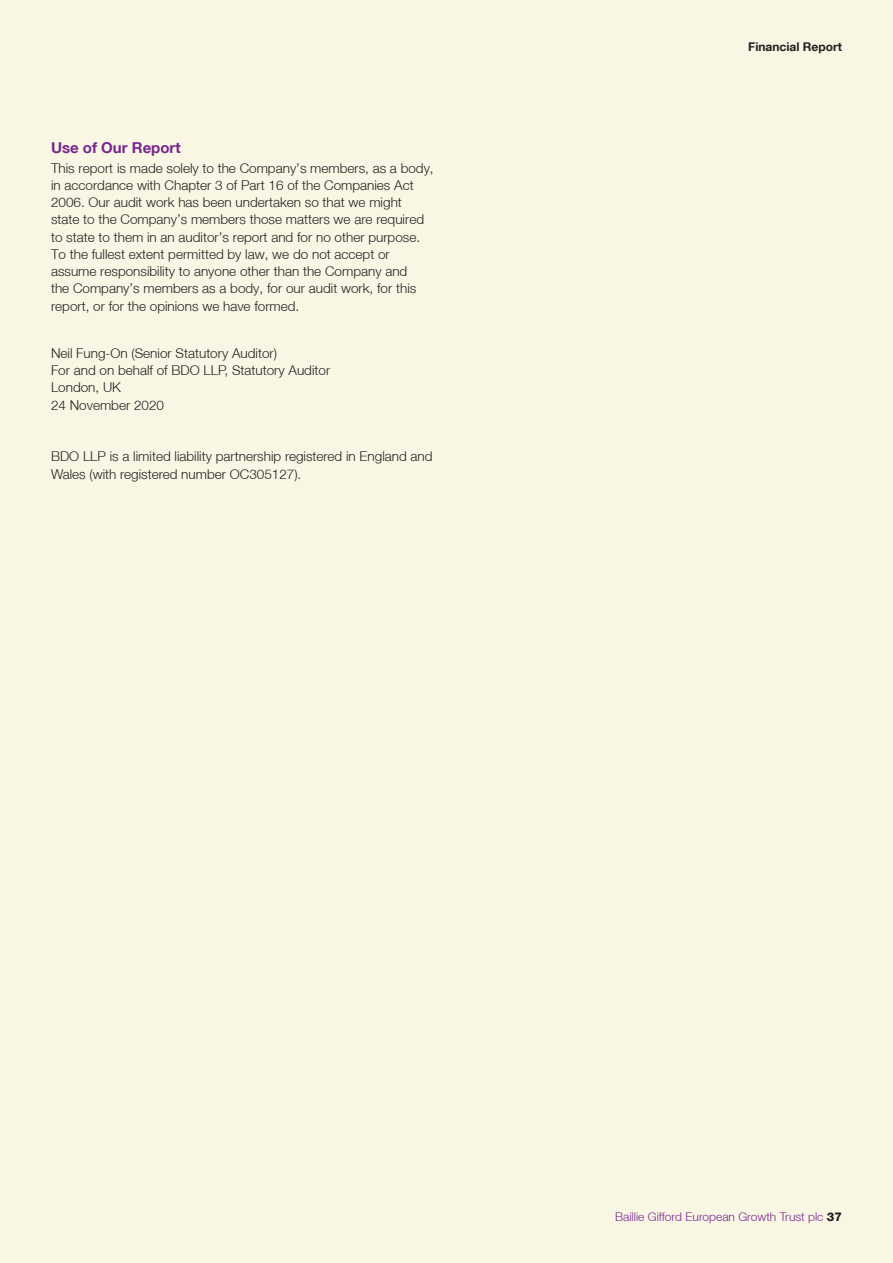
<style>
.page{position:relative;width:893px;height:1263px;background:#f9f6e4}
.page>*{position:absolute;margin:0;border:0;box-sizing:border-box;transform-origin:0 0}
.HEADER_LEVEL_3_-_STY{font:700 15px "Helvetica Neue LT";color:#77278d}
.BODY_TEXT{font:300 13.5px/17.2px "Helvetica Neue LT";color:#231f20}
.HEADER_LEVEL_1_-_STY{font:300 13.5px "Helvetica Neue LT";color:#231f20}
.t1{font:300 12px "Helvetica Neue LT";color:#77278d}
.HIDDEN_LEFT_PAGE_TOP{font:700 12px "Helvetica Neue LT";color:#231f20}
.s1{font-weight:800;color:#231f20}
</style>
<div class="page">
<p class="HEADER_LEVEL_3_-_STY" style="left:51px;top:139px;width:131px">Use of Our Report</p>
<p class="BODY_TEXT" style="left:51px;top:159px;width:384px">This report is made solely to the Company’s members, as a body, in accordance with Chapter 3 of Part 16 of the Companies Act 2006. Our audit work has been undertaken so that we might state to the Company’s members those matters we are required to state to them in an auditor’s report and for no other purpose.<br>To the fullest extent permitted by law, we do not accept or assume responsibility to anyone other than the Company and<br>the Company’s members as a body, for our audit work, for this report, or for the opinions we have formed.</p>
<p class="HEADER_LEVEL_1_-_STY" style="left:51px;top:345px;width:228px">Neil Fung-On (Senior Statutory Auditor)</p>
<p class="HEADER_LEVEL_1_-_STY" style="left:51px;top:362px;width:281px">For and on behalf of BDO LLP, Statutory Auditor</p>
<p class="HEADER_LEVEL_1_-_STY" style="left:51px;top:379px;width:72px">London, UK</p>
<p class="HEADER_LEVEL_1_-_STY" style="left:51px;top:397px;width:115px">24 November 2020</p>
<p class="BODY_TEXT" style="left:51px;top:448px;width:383px">BDO LLP is a limited liability partnership registered in England and<br>Wales (with registered number OC305127).</p>
<p class="HIDDEN_LEFT_PAGE_TOP" style="left:748px;top:39px;width:95px">Financial Report</p>
<p class="t1" style="left:615px;top:1209px;width:228px">Baillie Gifford European Growth Trust plc <span class="s1">37</span></p>
</div>
